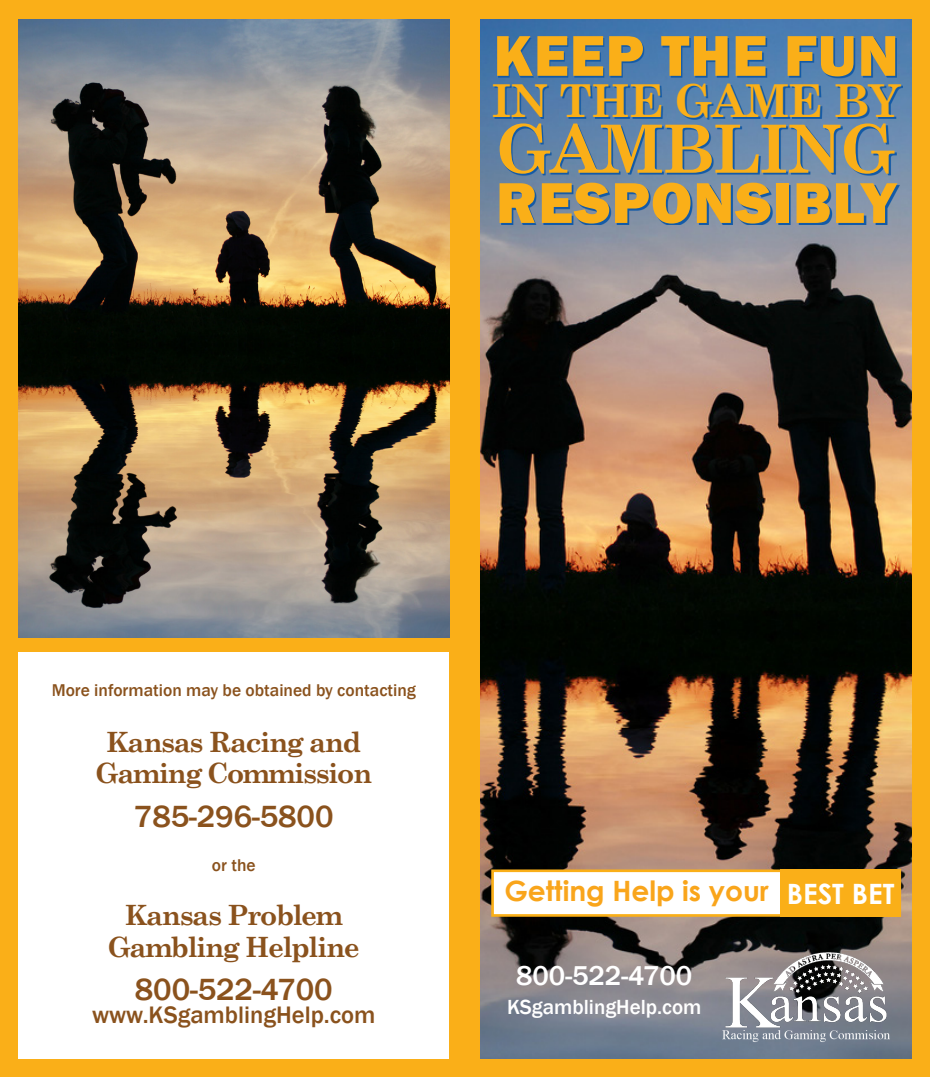
<style>
.page{position:relative;width:930px;height:1077px;background:#fff}
.page>*{position:absolute;margin:0;border:0;box-sizing:border-box;transform-origin:0 0}
.t1{font:700 66.5px "Century Schoolbook";letter-spacing:-.025em;color:#faaf18}
.t2{font:800 59.5px "Franklin Gothic";letter-spacing:.02em;color:#faaf18}
.t3{font:700 45.5px "Century Schoolbook";letter-spacing:-.025em;color:#faaf18}
.t4{font:500 31.5px "Franklin Gothic";color:#8a521d}
.t5{font:700 28px "Century Schoolbook";letter-spacing:-.05em;color:#8a521d}
.t6{font:700 28px "Century Gothic";color:#f9a51b}
.t7{font:500 28px "Franklin Gothic";color:#fff}
.t8{font:700 28px "Century Gothic";color:#fff}
.t9{font:500 24.5px "Franklin Gothic";color:#8a521d}
.t10{font:500 21px "Franklin Gothic";color:#fff}
.t11{font:500 17.5px "Franklin Gothic";color:#8a521d}
</style>
<div class="page">
<div style="left:0;top:0;width:929px;height:1076px;background:#faaf18"></div>
<img style="left:480px;top:19px;width:431px;height:1039px">
<div style="left:491px;top:869px;width:409px;height:47px;background:#fff;border:3px solid #faaf18"></div>
<div style="left:780px;top:869px;width:120px;height:47px;background:#faaf18"></div>
<svg style="left:498px;top:38px;width:398px;height:40px;fill:#145aa6"></svg>
<svg style="left:501px;top:184px;width:398px;height:41px;fill:#135aa6"></svg>
<svg style="left:494px;top:85px;width:408px;height:34px"></svg>
<svg style="left:501px;top:125px;width:395px;height:50px"></svg>
<div style="left:18px;top:652px;width:431px;height:406px;background:#fff"></div>
<img style="left:18px;top:19px;width:431px;height:618px">
<img style="left:722px;top:952px;width:166px;height:90px">
<p class="t2" style="left:493px;top:17px;width:406px">KEEP THE FUN</p>
<p class="t3" style="left:491px;top:65px;width:411px">IN THE GAME BY</p>
<p class="t1" style="left:496px;top:97px;width:401px">GAMBLING</p>
<p class="t2" style="left:496px;top:164px;width:401px">RESPONSIBLY</p>
<p class="t11" style="left:52px;top:679px;width:366px">More information may be obtained by contacting</p>
<p class="t5" style="left:106px;top:720px;width:256px">Kansas Racing and</p>
<p class="t5" style="left:95px;top:751px;width:278px">Gaming Commission</p>
<p class="t4" style="left:134px;top:796px;width:201px">785-296-5800</p>
<p class="t11" style="left:212px;top:854px;width:45px">or the</p>
<p class="t5" style="left:125px;top:893px;width:219px">Kansas Problem</p>
<p class="t5" style="left:108px;top:924px;width:253px">Gambling Helpline</p>
<p class="t4" style="left:135px;top:969px;width:199px">800-522-4700</p>
<p class="t9" style="left:92px;top:999px;width:285px">www.KSgamblingHelp.com</p>
<p class="t6" style="left:504px;top:869px;width:266px">Getting Help is your</p>
<p class="t8" style="left:786px;top:872px;width:109px">BEST BET</p>
<p class="t7" style="left:516px;top:957px;width:178px">800-522-4700</p>
<p class="t10" style="left:507px;top:994px;width:196px">KSgamblingHelp.com</p>
</div>
